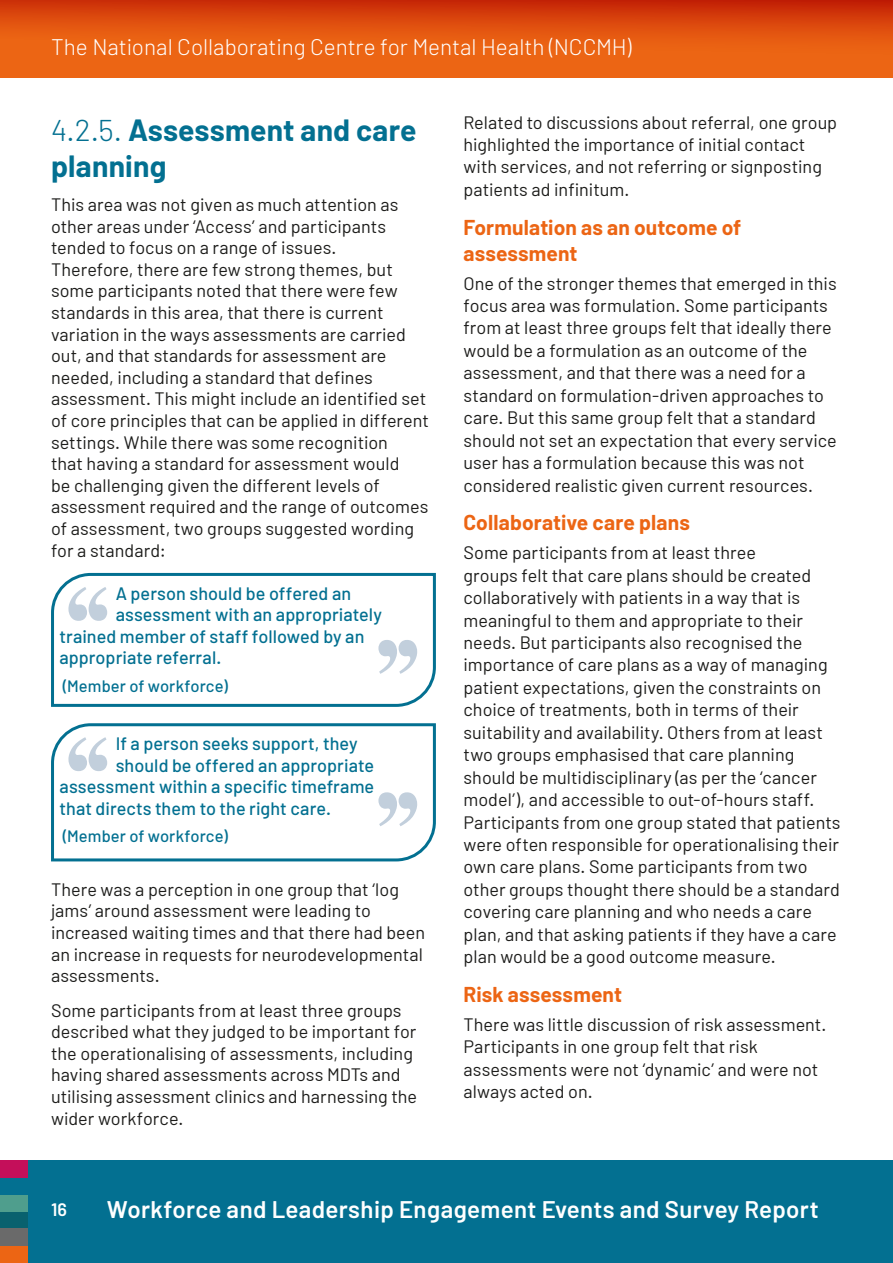
<style>
.page{position:relative;width:893px;height:1263px;background:#fff}
.page>*{position:absolute;margin:0;border:0;box-sizing:border-box;transform-origin:0 0}
.t1{font:700 30px/36px "Barlow";letter-spacing:.005em;color:#037091}
.t2{font:600 24px "Barlow";letter-spacing:.015em;color:#fff}
.t3{font:300 22.5px "Barlow";letter-spacing:-.005em;color:#fff}
.t4{font:700 21px/26.1px "Barlow";letter-spacing:.005em;color:#ec6514}
.t5{font:18px/22.5px "Barlow";letter-spacing:.005em;color:#1d1d1b}
.t6{font:500 18px "Barlow";color:#037091}
.t7{font:600 18px "Barlow";color:#fff}
.t8{font:500 16.5px "Barlow";letter-spacing:.005em;color:#037091}
.s1{font-weight:300}
</style>
<div class="page">
<div style="left:0;top:0;width:893px;height:77px;background:#ec6514"></div>
<div style="left:0;top:0;width:893px;height:63px;background:linear-gradient(to bottom,#cc2f08,#f47317)"></div>
<div style="left:0;top:1160px;width:893px;height:103px;background:#037091"></div>
<div style="left:0;top:1211px;width:28px;height:18px;background:#09616e"></div>
<div style="left:0;top:1194px;width:28px;height:17px;background:#4f9e8d"></div>
<div style="left:0;top:1229px;width:28px;height:17px;background:#6a6a6a"></div>
<div style="left:0;top:1246px;width:28px;height:17px;background:#ec6514"></div>
<div style="left:0;top:1177px;width:28px;height:18px;background:#037091"></div>
<div style="left:0;top:1160px;width:28px;height:17px;background:#c40f5a"></div>
<svg style="left:51px;top:572px;width:385px;height:135px"></svg>
<svg style="left:51px;top:723px;width:385px;height:139px"></svg>
<p class="t3" style="left:51px;top:33px;width:582px">The National Collaborating Centre for Mental Health (NCCMH)</p>
<h1 class="t1" style="left:51px;top:109px;width:367px"><span class="s1">4.2.5.</span> Assessment and care planning</h1>
<p class="t5" style="left:51px;top:193px;width:380px;line-height:21.6px">This area was not given as much attention as other areas under ‘Access’ and participants tended to focus on a range of issues.<br>Therefore, there are few strong themes, but some participants noted that there were few standards in this area, that there is current variation in the ways assessments are carried out, and that standards for assessment are needed, including a standard that defines assessment. This might include an identified set of core principles that can be applied in different settings. While there was some recognition<br>that having a standard for assessment would<br>be challenging given the different levels of assessment required and the range of outcomes of assessment, two groups suggested wording for a standard:</p>
<p class="t6" style="left:116px;top:582px;width:237px">A person should be offered an</p>
<p class="t6" style="left:116px;top:603px;width:268px">assessment with an appropriately</p>
<p class="t6" style="left:60px;top:625px;width:306px">trained member of staff followed by an</p>
<p class="t6" style="left:60px;top:647px;width:163px">appropriate referral.</p>
<p class="t8" style="left:63px;top:676px;width:166px">(Member of workforce)</p>
<p class="t6" style="left:116px;top:732px;width:243px">If a person seeks support, they</p>
<p class="t6" style="left:116px;top:754px;width:260px">should be offered an appropriate</p>
<p class="t6" style="left:60px;top:775px;width:316px">assessment within a specific timeframe</p>
<p class="t6" style="left:60px;top:797px;width:273px">that directs them to the right care.</p>
<p class="t8" style="left:63px;top:826px;width:166px">(Member of workforce)</p>
<p class="t5" style="left:51px;top:878px;width:376px;line-height:21.6px">There was a perception in one group that ‘log jams’ around assessment were leading to increased waiting times and that there had been an increase in requests for neurodevelopmental assessments.</p>
<p class="t5" style="left:51px;top:999px;width:368px;line-height:21.6px">Some participants from at least three groups described what they judged to be important for the operationalising of assessments, including having shared assessments across MDTs and utilising assessment clinics and harnessing the wider workforce.</p>
<p class="t5" style="left:463px;top:110px;width:375px">Related to discussions about referral, one group highlighted the importance of initial contact with services, and not referring or signposting patients ad infinitum.</p>
<p class="t4" style="left:463px;top:212px;width:279px">Formulation as an outcome of assessment</p>
<p class="t5" style="left:463px;top:271px;width:375px">One of the stronger themes that emerged in this focus area was formulation. Some participants from at least three groups felt that ideally there would be a formulation as an outcome of the assessment, and that there was a need for a standard on formulation-driven approaches to care. But this same group felt that a standard should not set an expectation that every service user has a formulation because this was not considered realistic given current resources.</p>
<p class="t4" style="left:463px;top:508px;width:228px">Collaborative care plans</p>
<p class="t5" style="left:463px;top:541px;width:379px">Some participants from at least three<br>groups felt that care plans should be created collaboratively with patients in a way that is meaningful to them and appropriate to their needs. But participants also recognised the importance of care plans as a way of managing patient expectations, given the constraints on choice of treatments, both in terms of their suitability and availability. Others from at least two groups emphasised that care planning should be multidisciplinary (as per the ‘cancer model’), and accessible to out-of-hours staff.<br>Participants from one group stated that patients were often responsible for operationalising their own care plans. Some participants from two other groups thought there should be a standard covering care planning and who needs a care plan, and that asking patients if they have a care plan would be a good outcome measure.</p>
<p class="t4" style="left:463px;top:980px;width:160px">Risk assessment</p>
<p class="t5" style="left:463px;top:1012px;width:364px">There was little discussion of risk assessment.<br>Participants in one group felt that risk assessments were not ‘dynamic’ and were not always acted on.</p>
<p class="t7" style="left:51px;top:1196px;width:17px">16</p>
<h2 class="t2" style="left:107px;top:1192px;width:713px">Workforce and Leadership Engagement Events and Survey Report</h2>
</div>
